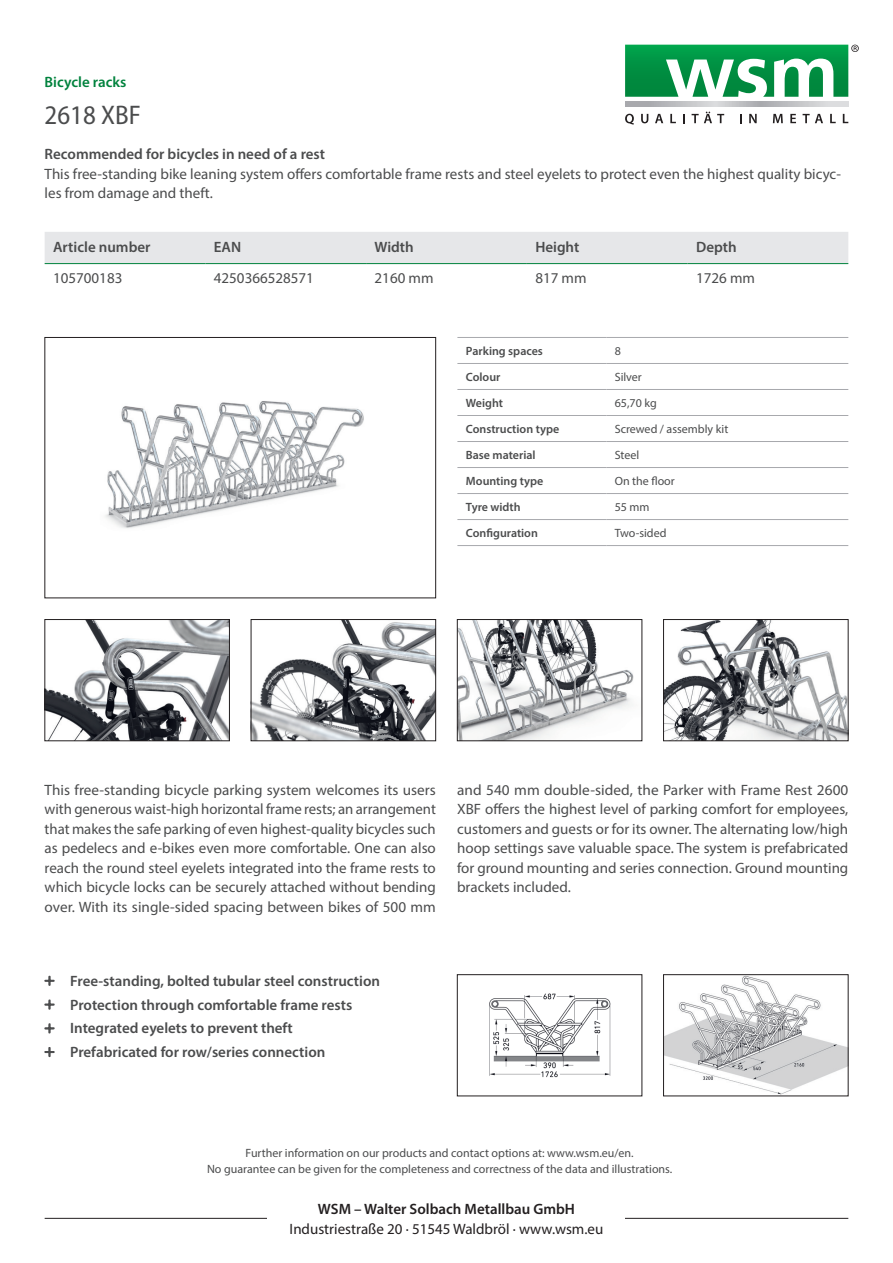
<style>
.page{position:relative;width:893px;height:1263px;background:#fff}
.page>*{position:absolute;margin:0;border:0;box-sizing:border-box;transform-origin:0 0}
.t1{font:semi-condensed 27px "Myriad Pro";color:#4b4c4d}
.t2{font:15px/19.5px "Myriad Pro";color:#4b4c4d;text-align:justify}
.t3{font:600 15px/23.7px "Myriad Pro";color:#4b4c4d}
.t4{font:15px "Myriad Pro";color:#231f20}
.t5{font:600 15px "Myriad Pro";color:#231f20}
.t6{font:600 15px "Myriad Pro";color:#00823d}
.t7{font:12px/16.5px "Myriad Pro";color:#4b4c4d;text-align:center}
.t8{font:600 12px "Myriad Pro";color:#4b4c4d}
</style>
<div class="page">
<img style="left:105px;top:401px;width:259px;height:127px">
<div style="left:45px;top:337px;width:391px;height:261px;border:1px solid #231f20"></div>
<img style="left:47px;top:621px;width:181px;height:118px">
<div style="left:45px;top:619px;width:185px;height:122px;border:1px solid #231f20"></div>
<img style="left:253px;top:621px;width:181px;height:118px">
<div style="left:251px;top:619px;width:185px;height:122px;border:1px solid #231f20"></div>
<img style="left:665px;top:621px;width:181px;height:118px">
<div style="left:663px;top:619px;width:185px;height:122px;border:1px solid #231f20"></div>
<img style="left:459px;top:621px;width:175px;height:118px">
<div style="left:457px;top:619px;width:185px;height:122px;border:1px solid #231f20"></div>
<div style="left:45px;top:232px;width:803px;height:31px;background:#e6e7e9"></div>
<hr style="left:45px;top:263px;width:160px;height:1px;background:#00823d">
<hr style="left:205px;top:263px;width:161px;height:1px;background:#00823d">
<hr style="left:366px;top:263px;width:161px;height:1px;background:#00823d">
<hr style="left:527px;top:263px;width:161px;height:1px;background:#00823d">
<hr style="left:688px;top:263px;width:160px;height:1px;background:#00823d">
<img style="left:665px;top:976px;width:181px;height:118px">
<div style="left:663px;top:974px;width:185px;height:122px;border:1px solid #231f20"></div>
<img style="left:489px;top:993px;width:122px;height:85px">
<div style="left:457px;top:974px;width:185px;height:122px;border:1px solid #231f20"></div>
<hr style="left:457px;top:337px;width:149px;height:1px;background:#a8a9ad">
<hr style="left:606px;top:337px;width:242px;height:1px;background:#a8a9ad">
<hr style="left:457px;top:363px;width:149px;height:1px;background:#a8a9ad">
<hr style="left:606px;top:363px;width:242px;height:1px;background:#a8a9ad">
<hr style="left:457px;top:389px;width:149px;height:1px;background:#a8a9ad">
<hr style="left:606px;top:389px;width:242px;height:1px;background:#a8a9ad">
<hr style="left:457px;top:415px;width:149px;height:1px;background:#a8a9ad">
<hr style="left:606px;top:415px;width:242px;height:1px;background:#a8a9ad">
<hr style="left:457px;top:441px;width:149px;height:1px;background:#a8a9ad">
<hr style="left:606px;top:441px;width:242px;height:1px;background:#a8a9ad">
<hr style="left:457px;top:467px;width:149px;height:1px;background:#a8a9ad">
<hr style="left:606px;top:467px;width:242px;height:1px;background:#a8a9ad">
<hr style="left:457px;top:493px;width:149px;height:1px;background:#a8a9ad">
<hr style="left:606px;top:493px;width:242px;height:1px;background:#a8a9ad">
<hr style="left:457px;top:519px;width:149px;height:1px;background:#a8a9ad">
<hr style="left:606px;top:519px;width:242px;height:1px;background:#a8a9ad">
<hr style="left:457px;top:545px;width:149px;height:1px;background:#a8a9ad">
<hr style="left:606px;top:545px;width:242px;height:1px;background:#a8a9ad">
<hr style="left:45px;top:1218px;width:803px;height:1px;background:#231f20">
<svg style="left:625px;top:114px;width:9px;height:11px"></svg>
<svg style="left:641px;top:114px;width:7px;height:9px"></svg>
<svg style="left:655px;top:114px;width:8px;height:9px"></svg>
<svg style="left:670px;top:114px;width:6px;height:9px"></svg>
<svg style="left:683px;top:114px;width:2px;height:9px"></svg>
<svg style="left:692px;top:112px;width:32px;height:11px"></svg>
<svg style="left:749px;top:114px;width:8px;height:9px"></svg>
<svg style="left:773px;top:114px;width:10px;height:9px"></svg>
<svg style="left:790px;top:114px;width:6px;height:9px"></svg>
<svg style="left:803px;top:114px;width:20px;height:9px"></svg>
<svg style="left:830px;top:114px;width:6px;height:9px"></svg>
<svg style="left:843px;top:114px;width:5px;height:9px"></svg>
<hr style="left:625px;top:106px;width:223px;height:1px;background:#636366">
<svg style="left:625px;top:102px;width:223px;height:4px"></svg>
<svg style="left:625px;top:45px;width:234px;height:52px"></svg>
<div style="left:268px;top:1203px;width:357px;height:30px;background:#fff"></div>
<p class="t6" style="left:45px;top:72px;width:83px">Bicycle racks</p>
<h1 class="t1" style="left:45px;top:99px;width:98px">2618 XBF</h1>
<p class="t3" style="left:45px;top:142px;width:282px">Recommended for bicycles in need of a rest</p>
<p class="t2" style="left:45px;top:164px;width:798px">This free-standing bike leaning system offers comfortable frame rests and steel eyelets to protect even the highest quality bicyc&shy;les from damage and theft.</p>
<p class="t3" style="left:53px;top:234px;width:99px">Article number</p>
<p class="t3" style="left:214px;top:234px;width:29px">EAN</p>
<p class="t3" style="left:375px;top:234px;width:41px">Width</p>
<p class="t3" style="left:535px;top:234px;width:46px">Height</p>
<p class="t3" style="left:696px;top:234px;width:42px">Depth</p>
<p class="t2" style="left:53px;top:268px;width:71px">105700183</p>
<p class="t2" style="left:214px;top:268px;width:102px">4250366528571</p>
<p class="t2" style="left:375px;top:268px;width:60px">2160 mm</p>
<p class="t2" style="left:535px;top:268px;width:53px">817 mm</p>
<p class="t2" style="left:696px;top:268px;width:60px">1726 mm</p>
<p class="t8" style="left:466px;top:343px;width:78px">Parking spaces</p>
<p class="t7" style="left:615px;top:342px;width:8px">8</p>
<p class="t8" style="left:466px;top:369px;width:36px">Colour</p>
<p class="t7" style="left:615px;top:368px;width:29px">Silver</p>
<p class="t8" style="left:466px;top:395px;width:39px">Weight</p>
<p class="t7" style="left:615px;top:394px;width:43px">65,70 kg</p>
<p class="t8" style="left:466px;top:421px;width:95px">Construction type</p>
<p class="t7" style="left:615px;top:420px;width:115px">Screwed / assembly kit</p>
<p class="t8" style="left:466px;top:447px;width:71px">Base material</p>
<p class="t7" style="left:615px;top:446px;width:26px">Steel</p>
<p class="t8" style="left:466px;top:473px;width:79px">Mounting type</p>
<p class="t7" style="left:615px;top:472px;width:62px">On the floor</p>
<p class="t8" style="left:466px;top:499px;width:56px">Tyre width</p>
<p class="t7" style="left:615px;top:498px;width:36px">55 mm</p>
<p class="t8" style="left:466px;top:525px;width:74px">Configuration</p>
<p class="t7" style="left:615px;top:524px;width:53px">Two-sided</p>
<p class="t2" style="left:45px;top:780px;width:393px">This free-standing bicycle parking system welcomes its users with generous waist-high horizontal frame rests; an arrangement that makes the safe parking of even highest-quality bicycles such as pedelecs and e-bikes even more comfortable. One can also reach the round steel eyelets integrated into the frame rests to which bicycle locks can be securely attached without bending over. With its single-sided spacing between bikes of 500 mm</p>
<p class="t2" style="left:457px;top:780px;width:393px">and 540 mm double-sided, the Parker with Frame Rest 2600<br>XBF offers the highest level of parking comfort for employees, customers and guests or for its owner. The alternating low/high hoop settings save valuable space. The system is prefabricated for ground mounting and series connection. Ground mounting brackets included.</p>
<p class="t3" style="left:70px;top:968px;width:311px">Free-standing, bolted tubular steel construction Protection through comfortable frame rests Integrated eyelets to prevent theft Prefabricated for row/series connection</p>
<p class="t7" style="left:207px;top:1144px;width:467px">Further information on our products and contact options at: www.wsm.eu/en.<br>No guarantee can be given for the completeness and correctness of the data and illustrations.</p>
<p class="t5" style="left:318px;top:1199px;width:259px">WSM – Walter Solbach Metallbau GmbH</p>
<p class="t4" style="left:290px;top:1219px;width:315px">Industriestraße 20 · 51545 Waldbröl · www.wsm.eu</p>
</div>
